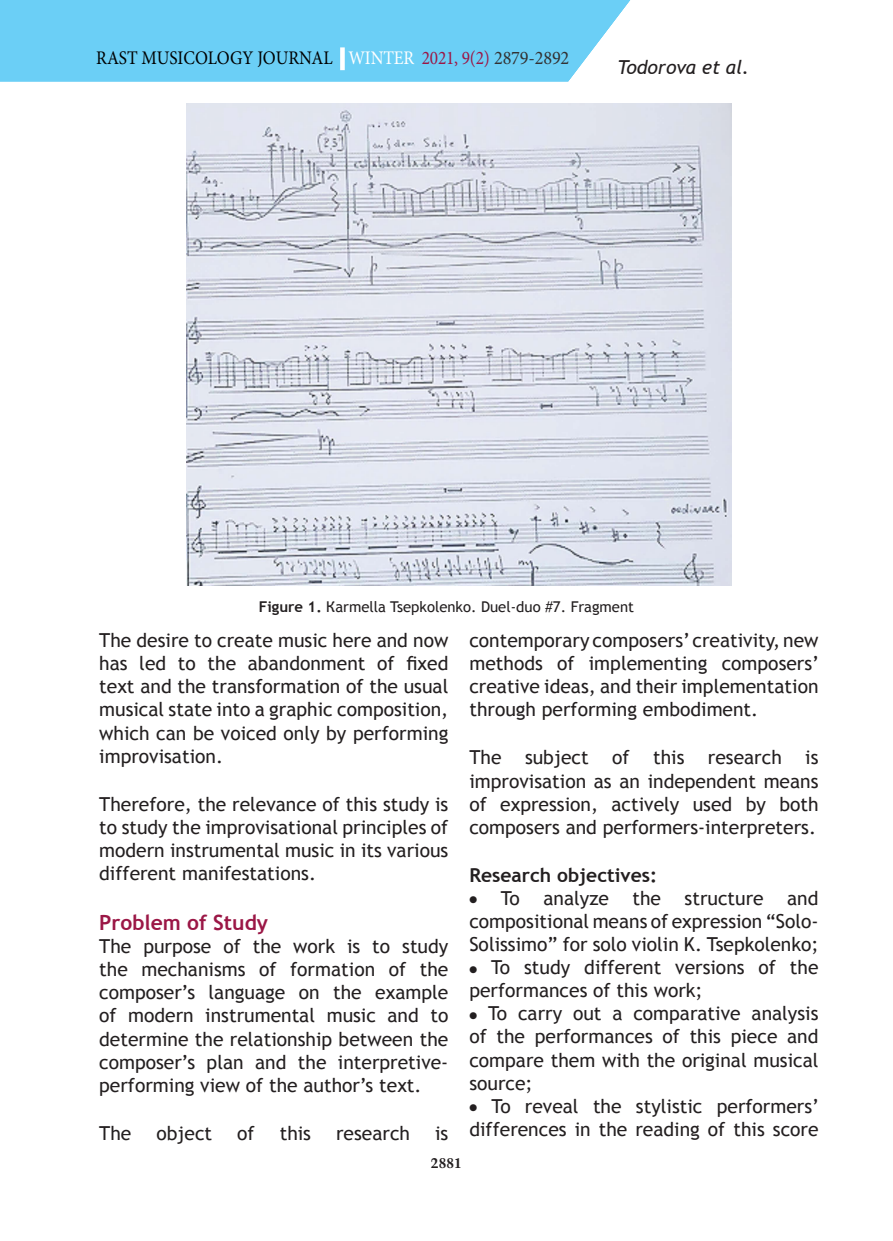
<style>
.page{position:relative;width:893px;height:1241px;background:#fff}
.page>*{position:absolute;margin:0;border:0;box-sizing:border-box;transform-origin:0 0}
.t1{font:700 21px "Trebuchet MS";color:#9b1746}
.t2{font:19.25px/23.1px "Trebuchet MS";color:#231f20;text-align:justify}
.t3{font:19.25px "Minion Pro";color:#000;scale:.9 1}
.t4{font:700 19.25px "Trebuchet MS";color:#231f20}
.t5{font:19.25px "Minion Pro";color:#000}
.t6{font:italic 19.25px "Trebuchet MS";color:#231f20}
.t7{font:19.25px "Minion Pro";color:#9b1746}
.t8{font:19.25px "Minion Pro";letter-spacing:-.01em;color:#333233;scale:.95 1}
.t9{font:14.88px "Trebuchet MS";color:#231f20}
.t10{font:700 14px "Trump Mediaeval";color:#231f20}
.s1{color:#fff}
.s2{color:#9b1746}
.s3{color:#333233}
.s4{font-weight:700}
</style>
<div class="page">
<div style="left:0;top:0;width:630px;height:81px;background:#6bcff6"></div>
<div style="left:340px;top:47px;width:5px;height:23px;border:4px solid #fff"></div>
<img style="left:186px;top:103px;width:546px;height:482px">
<p class="t3" style="left:96px;top:45px;width:516px">RAST MUSICOLOGY JOURNGAİL Sİ<span class="s1">| W| KINIŞ TER</span> <span class="s2">2021, 9(2)</span><span class="s3">2805-2822</span></p>
<p class="t5" style="left:122px;top:45px;width:184px">ST MÜZİKOLOJİ DER</p>
<p class="t7" style="left:396px;top:45px;width:79px">2021, 9(2)</p>
<p class="t8" style="left:494px;top:45px;width:81px">2879-2892</p>
<p class="t6" style="left:618px;top:56px;width:133px">Todorova et al.</p>
<p class="t9" style="left:259px;top:597px;width:377px"><span class="s4">Figure 1.</span> Кarmella Tsepkolenko. Duel-duo #7. Fragment</p>
<p class="t2" style="left:469px;top:629px;width:351px">contemporary composers’ creativity, new methods of implementing composers’ creative ideas, and their implementation through performing embodiment.</p>
<p class="t2" style="left:469px;top:746px;width:351px">The subject of this research is improvisation as an independent means of expression, actively used by both composers and performers-interpreters.</p>
<p class="t4" style="left:469px;top:862px;width:189px">Research objectives:</p>
<p class="t2" style="left:469px;top:886px;width:351px">● To analyze the structure and compositional means of expression “Solo-Solissimo” for solo violin K. Tsepkolenko;</p>
<p class="t2" style="left:469px;top:955px;width:351px">● To study different versions of the performances of this work;</p>
<p class="t2" style="left:469px;top:1002px;width:351px">● To carry out a comparative analysis of the performances of this piece and compare them with the original musical source;</p>
<p class="t2" style="left:469px;top:1094px;width:351px">● To reveal the stylistic performers’ differences in the reading of this score</p>
<p class="t2" style="left:99px;top:629px;width:351px">The desire to create music here and now has led to the abandonment of fixed text and the transformation of the usual musical state into a graphic composition, which can be voiced only by performing improvisation.</p>
<p class="t2" style="left:99px;top:792px;width:351px">Therefore, the relevance of this study is to study the improvisational principles of modern instrumental music in its various different manifestations.</p>
<p class="t1" style="left:99px;top:909px;width:170px">Problem of Study</p>
<p class="t2" style="left:99px;top:934px;width:351px">The purpose of the work is to study the mechanisms of formation of the composer’s language on the example of modern instrumental music and to determine the relationship between the composer’s plan and the interpretive&shy;performing view of the author’s text.</p>
<p class="t2" style="left:99px;top:1121px;width:34px">The</p>
<p class="t2" style="left:156px;top:1121px;width:57px">object</p>
<p class="t2" style="left:237px;top:1121px;width:19px">of</p>
<p class="t2" style="left:280px;top:1121px;width:33px">this</p>
<p class="t2" style="left:336px;top:1121px;width:75px">research</p>
<p class="t2" style="left:435px;top:1121px;width:15px">is</p>
<p class="t10" style="left:431px;top:1153px;width:33px">2881</p>
</div>
